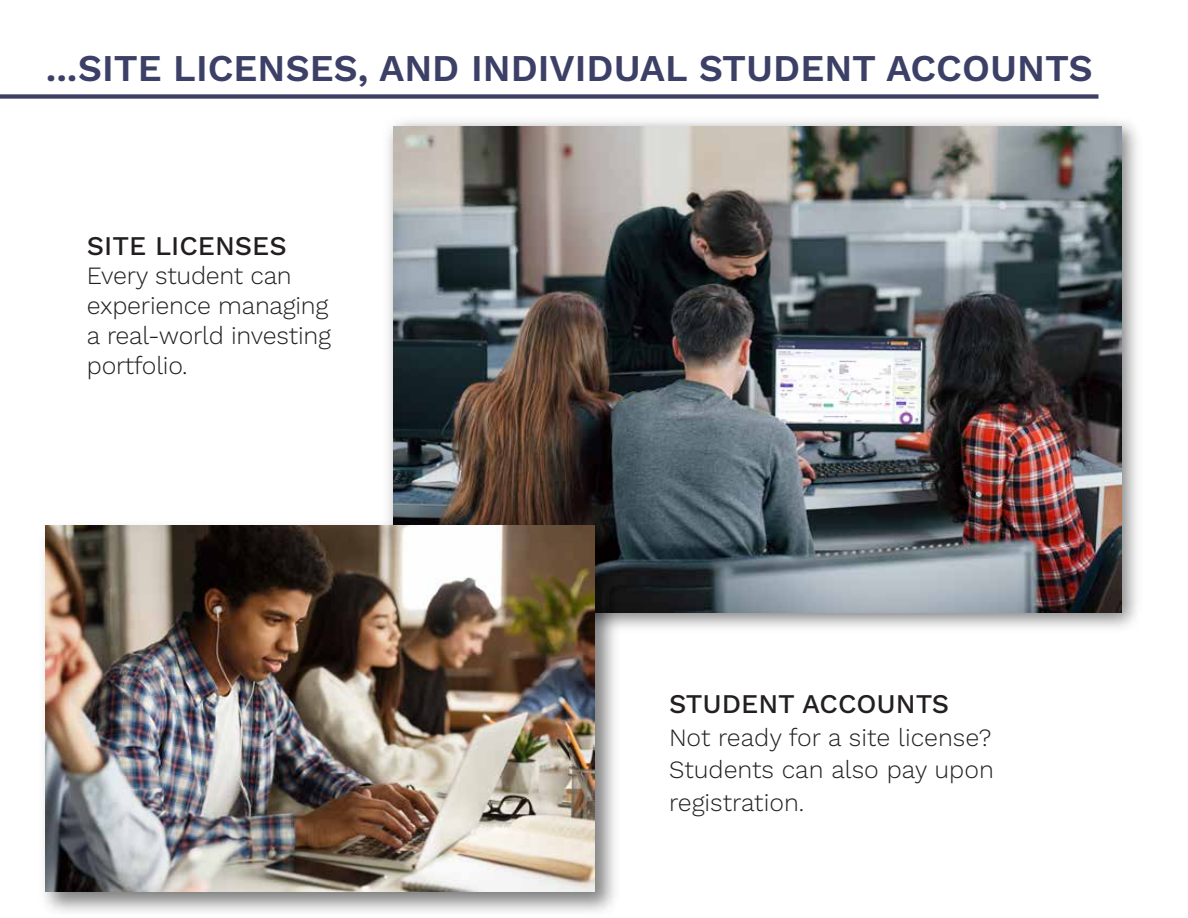
<style>
.page{position:relative;width:1188px;height:918px;background:#fff}
.page>*{position:absolute;margin:0;border:0;box-sizing:border-box;transform-origin:0 0}
.t1{font:600 37.8px "Work Sans";color:#3d4066}
.t2{font:500 27px "Work Sans";color:#231f20}
.t3{font:300 24.9px/29.8px "Work Sans";letter-spacing:-.01em;color:#231f20}
</style>
<div class="page">
<img style="left:388px;top:121px;width:749px;height:507px">
<img style="left:393px;top:126px;width:728px;height:486px">
<img style="left:44px;top:513px;width:583px;height:400px">
<img style="left:46px;top:526px;width:548px;height:366px">
<div style="left:0;top:94px;width:1098px;height:5px;background:#3d4066"></div>
<h1 class="t1" style="left:46px;top:46px;width:1048px">...SITE LICENSES, AND INDIVIDUAL STUDENT ACCOUNTS</h1>
<p class="t2" style="left:87px;top:230px;width:201px">SITE LICENSES</p>
<p class="t3" style="left:87px;top:262px;width:245px">Every student can experience managing a real-world investing portfolio.</p>
<p class="t2" style="left:669px;top:688px;width:282px">STUDENT ACCOUNTS</p>
<p class="t3" style="left:669px;top:722px;width:326px;line-height:32.4px;text-align:justify">Not ready for a site license?<br>Students can also pay upon registration.</p>
</div>
